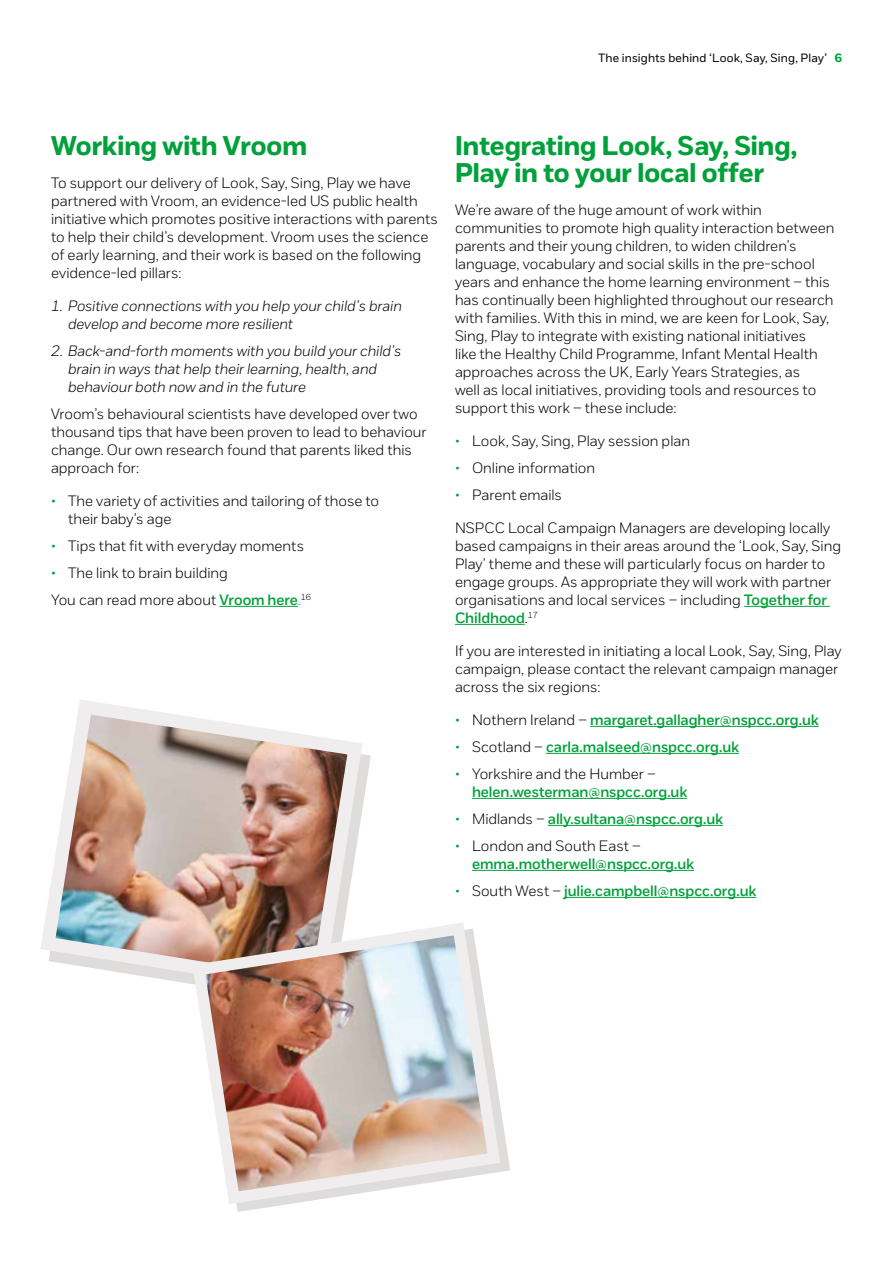
<style>
.page{position:relative;width:893px;height:1263px;background:#fff}
.page>*{position:absolute;margin:0;border:0;box-sizing:border-box;transform-origin:0 0}
.t1{font:700 27px/27px "NSPCC";color:#00a13a}
.t2{font:300 15px/18px "NSPCC";color:#000}
.t3{font:600 15px/18px "NSPCC";letter-spacing:-.005em;color:#00a13a}
.t4{font:italic 300 15px/18px "NSPCC";letter-spacing:-.005em;color:#000}
.t5{font:12px "NSPCC";letter-spacing:.015em;color:#000}
.s1{font-weight:700;color:#00a13a}
.s2{color:#00a13a}
.s3{font-weight:600;color:#00a13a}
.s4{font-weight:300}
.s5{font-weight:300;color:#000}
</style>
<div class="page">
<hr style="left:220px;top:606px;width:78px;height:1px;background:#00a13a">
<hr style="left:744px;top:606px;width:86px;height:1px;background:#00a13a">
<hr style="left:455px;top:624px;width:70px;height:1px;background:#00a13a">
<hr style="left:590px;top:726px;width:229px;height:1px;background:#00a13a">
<hr style="left:546px;top:753px;width:193px;height:1px;background:#00a13a">
<hr style="left:472px;top:798px;width:215px;height:1px;background:#00a13a">
<hr style="left:548px;top:825px;width:175px;height:1px;background:#00a13a">
<hr style="left:472px;top:870px;width:222px;height:1px;background:#00a13a">
<hr style="left:564px;top:897px;width:192px;height:1px;background:#00a13a">
<img style="left:41px;top:700px;width:329px;height:283px">
<img style="left:186px;top:916px;width:321px;height:294px">
<p class="t5" style="left:599px;top:50px;width:245px">The insights behind ‘Look, Say, Sing, Play’ <span class="s1">6</span></p>
<h1 class="t1" style="left:51px;top:132px;width:257px">Working with Vroom</h1>
<p class="t2" style="left:51px;top:173px;width:388px">To support our delivery of Look, Say, Sing, Play we have partnered with Vroom, an evidence-led US public health initiative which promotes positive interactions with parents to help their child’s development. Vroom uses the science of early learning, and their work is based on the following evidence-led pillars:</p>
<p class="t4" style="left:68px;top:296px;width:335px;text-indent:-17px">1. Positive connections with you help your child’s brain develop and become more resilient</p>
<p class="t4" style="left:68px;top:341px;width:335px;text-indent:-17px">2. Back-and-forth moments with you build your child’s brain in ways that help their learning, health, and behaviour both now and in the future</p>
<p class="t2" style="left:51px;top:404px;width:377px">Vroom’s behavioural scientists have developed over two thousand tips that have been proven to lead to behaviour change. Our own research found that parents liked this approach for:</p>
<p class="t2" style="left:68px;top:491px;width:313px;text-indent:-17px"><span class="s2">•</span> The variety of activities and tailoring of those to their baby’s age</p>
<p class="t2" style="left:51px;top:536px;width:255px"><span class="s2">•</span> Tips that fit with everyday moments</p>
<p class="t2" style="left:51px;top:559px;width:262px;line-height:27px"><span class="s2">•</span> The link to brain building<br>You can read more about <span class="s3">Vroom here</span><span class="s2">.</span><sup>16</sup></p>
<h1 class="t1" style="left:455px;top:132px;width:344px">Integrating Look, Say, Sing,<br>Play in to your local offer</h1>
<p class="t2" style="left:455px;top:200px;width:381px">We’re aware of the huge amount of work within communities to promote high quality interaction between parents and their young children, to widen children’s language, vocabulary and social skills in the pre-school years and enhance the home learning environment – this has continually been highlighted throughout our research with families. With this in mind, we are keen for Look, Say, Sing, Play to integrate with existing national initiatives<br>like the Healthy Child Programme, Infant Mental Health approaches across the UK, Early Years Strategies, as<br>well as local initiatives, providing tools and resources to support this work – these include:</p>
<p class="t2" style="left:455px;top:431px;width:237px"><span class="s2">•</span> Look, Say, Sing, Play session plan</p>
<p class="t2" style="left:455px;top:458px;width:141px"><span class="s2">•</span> Online information</p>
<p class="t2" style="left:455px;top:485px;width:109px"><span class="s2">•</span> Parent emails</p>
<p class="t2" style="left:455px;top:518px;width:387px">NSPCC Local Campaign Managers are developing locally based campaigns in their areas around the ‘Look, Say, Sing Play’ theme and these will particularly focus on harder to engage groups. As appropriate they will work with partner organisations and local services – including <span class="s3">Together for Childhood</span>.<sup>17</sup></p>
<p class="t2" style="left:455px;top:641px;width:388px">If you are interested in initiating a local Look, Say, Sing, Play campaign, please contact the relevant campaign manager across the six regions:</p>
<p class="t3" style="left:455px;top:710px;width:365px"><span class="s4">•</span> <span class="s5">Nothern Ireland –</span> margaret.gallagher@nspcc.org.uk</p>
<p class="t3" style="left:455px;top:737px;width:286px"><span class="s4">•</span> <span class="s5">Scotland –</span> carla.malseed@nspcc.org.uk</p>
<p class="t3" style="left:472px;top:764px;width:217px;text-indent:-17px"><span class="s4">•</span> <span class="s5">Yorkshire and the Humber – </span>helen.westerman@nspcc.org.uk</p>
<p class="t3" style="left:455px;top:809px;width:270px"><span class="s4">•</span> <span class="s5">Midlands –</span> ally.sultana@nspcc.org.uk</p>
<p class="t3" style="left:472px;top:836px;width:224px;text-indent:-17px"><span class="s4">•</span> <span class="s5">London and South East – </span>emma.motherwell@nspcc.org.uk</p>
<p class="t3" style="left:455px;top:881px;width:303px"><span class="s4">•</span> <span class="s5">South West –</span> julie.campbell@nspcc.org.uk</p>
</div>
